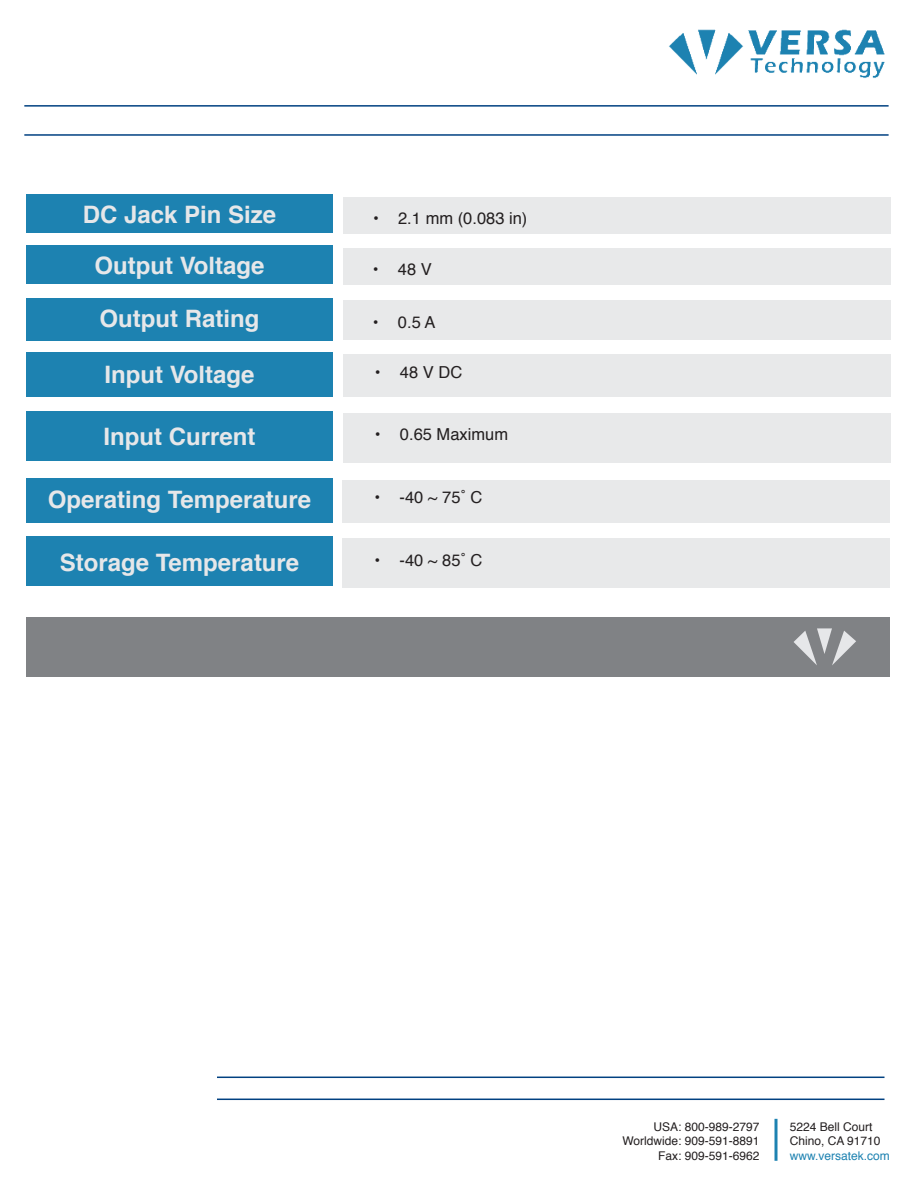
<style>
.page{position:relative;width:918px;height:1188px;background:#fff}
.page>*{position:absolute;margin:0;border:0;box-sizing:border-box;transform-origin:0 0}
.t1{font:700 24px "Helvetica";color:#e6e7e9}
.t2{font:16.5px "Helvetica";color:#231f20}
.t3{font:12px/14.4px "Helvetica";color:#231f20}
.t4{font:12px "Helvetica";color:#1d82b1}
</style>
<div class="page">
<hr style="left:217px;top:1099px;width:668px;height:1px;background:#014181">
<hr style="left:217px;top:1077px;width:668px;height:1px;background:#014181">
<hr style="left:775px;top:1119px;width:3px;height:42px;background:#1d82b1">
<img style="left:669px;top:29px;width:216px;height:49px">
<hr style="left:24px;top:105px;width:865px;height:2px;background:#014181">
<hr style="left:24px;top:134px;width:865px;height:2px;background:#014181">
<div style="left:27px;top:617px;width:863px;height:60px;background:#808285"></div>
<svg style="left:794px;top:628px;width:62px;height:37px"></svg>
<div style="left:26px;top:246px;width:307px;height:38px;background:#1d82b1"></div>
<div style="left:343px;top:248px;width:547px;height:36px;background:#e6e7e9"></div>
<div style="left:26px;top:195px;width:307px;height:38px;background:#1d82b1"></div>
<div style="left:343px;top:197px;width:547px;height:36px;background:#e6e7e9"></div>
<div style="left:26px;top:298px;width:307px;height:42px;background:#1d82b1"></div>
<div style="left:343px;top:300px;width:547px;height:40px;background:#e6e7e9"></div>
<div style="left:26px;top:352px;width:307px;height:45px;background:#1d82b1"></div>
<div style="left:343px;top:354px;width:548px;height:43px;background:#e6e7e9"></div>
<div style="left:26px;top:411px;width:307px;height:49px;background:#1d82b1"></div>
<div style="left:343px;top:413px;width:548px;height:50px;background:#e6e7e9"></div>
<div style="left:26px;top:478px;width:307px;height:44px;background:#1d82b1"></div>
<div style="left:343px;top:480px;width:547px;height:43px;background:#e6e7e9"></div>
<div style="left:26px;top:536px;width:307px;height:50px;background:#1d82b1"></div>
<div style="left:343px;top:539px;width:547px;height:49px;background:#e6e7e9"></div>
<p class="t1" style="left:83px;top:195px;width:195px">DC Jack Pin Size</p>
<p class="t2" style="left:373px;top:206px;width:156px">• 2.1 mm (0.083 in)</p>
<p class="t1" style="left:94px;top:246px;width:172px">Output Voltage</p>
<p class="t2" style="left:373px;top:257px;width:61px">• 48 V</p>
<p class="t1" style="left:100px;top:299px;width:161px">Output Rating</p>
<p class="t2" style="left:373px;top:309px;width:64px">• 0.5 A</p>
<p class="t1" style="left:104px;top:355px;width:152px">Input Voltage</p>
<p class="t1" style="left:104px;top:418px;width:153px">Input Current</p>
<p class="t2" style="left:375px;top:359px;width:89px">• 48 V DC</p>
<p class="t2" style="left:375px;top:422px;width:135px">• 0.65 Maximum</p>
<p class="t1" style="left:48px;top:481px;width:265px">Operating Temperature</p>
<p class="t1" style="left:60px;top:543px;width:241px">Storage Temperature</p>
<p class="t2" style="left:374px;top:485px;width:110px">• -40 ~ 75˚ C</p>
<p class="t2" style="left:374px;top:547px;width:110px">• -40 ~ 85˚ C</p>
<p class="t3" style="left:622px;top:1120px;width:139px;text-align:right">USA: 800-989-2797<br>Worldwide: 909-591-8891<br>Fax: 909-591-6962</p>
<p class="t3" style="left:790px;top:1120px;width:92px">5224 Bell Court<br>Chino, CA 91710</p>
<p class="t4" style="left:790px;top:1146px;width:102px">www.versatek.com</p>
</div>
